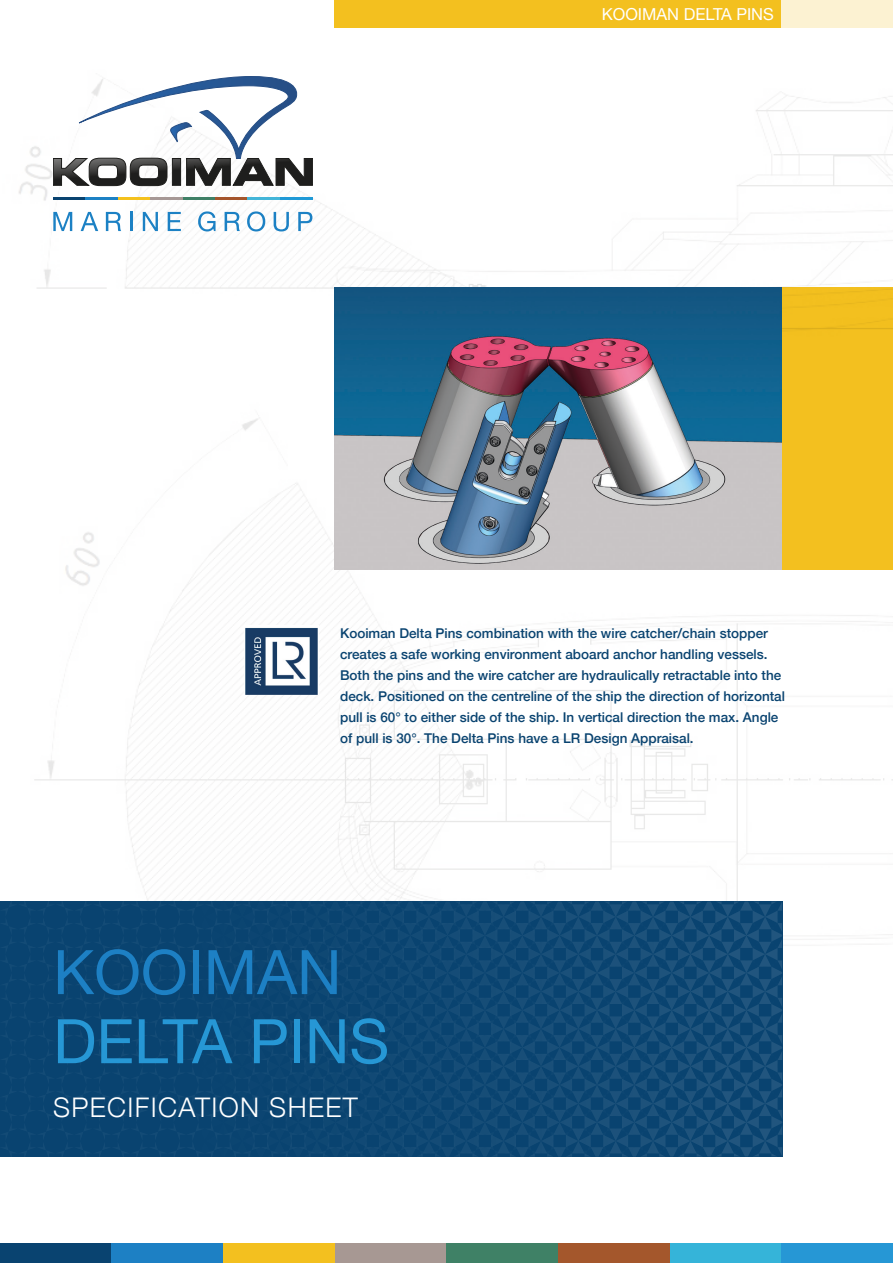
<style>
.page{position:relative;width:893px;height:1263px;background:#fff}
.page>*{position:absolute;margin:0;border:0;box-sizing:border-box;transform-origin:0 0}
.t1{font:61.5px "Helvetica Neue";color:#2697d5}
.t2{font:61.5px "Helvetica Neue";color:#1d80c4}
.t3{font:300 27px "Helvetica Neue";letter-spacing:.05em;color:#fff}
.t4{font:16.5px "Helvetica Neue";color:#fff}
.t5{font:500 13.5px/21px "Helvetica Neue";color:#094370}
</style>
<div class="page">
<img style="left:19px;top:95px;width:874px;height:1001px">
<div style="left:0;top:901px;width:782px;height:256px;background:linear-gradient(to right,#084270,#144b76)"></div>
<div style="left:0;top:1244px;width:112px;height:19px;background:#094370"></div>
<div style="left:112px;top:1244px;width:111px;height:19px;background:#1d80c4"></div>
<div style="left:223px;top:1244px;width:112px;height:19px;background:#f3c01f"></div>
<div style="left:335px;top:1244px;width:111px;height:19px;background:#a79893"></div>
<div style="left:446px;top:1244px;width:112px;height:19px;background:#3f8166"></div>
<div style="left:558px;top:1244px;width:112px;height:19px;background:#a4572c"></div>
<div style="left:670px;top:1244px;width:111px;height:19px;background:#35b4d9"></div>
<div style="left:781px;top:1244px;width:112px;height:19px;background:#2697d5"></div>
<svg style="left:0;top:901px;width:782px;height:28px;background:#0d4672"></svg>
<img style="left:335px;top:287px;width:446px;height:283px">
<img style="left:244px;top:626px;width:74px;height:69px">
<div style="left:335px;top:0;width:558px;height:28px;background:#f3c01f"></div>
<div style="left:781px;top:0;width:112px;height:28px;background:#fcf2d2"></div>
<svg style="left:53px;top:212px;width:19px;height:19px"></svg>
<svg style="left:81px;top:212px;width:17px;height:19px"></svg>
<svg style="left:106px;top:212px;width:15px;height:19px"></svg>
<hr style="left:130px;top:212px;width:3px;height:19px;background:#1c81c4">
<svg style="left:143px;top:212px;width:15px;height:19px"></svg>
<svg style="left:168px;top:212px;width:13px;height:19px"></svg>
<svg style="left:198px;top:211px;width:18px;height:20px"></svg>
<svg style="left:225px;top:212px;width:15px;height:19px"></svg>
<svg style="left:247px;top:211px;width:18px;height:20px"></svg>
<svg style="left:274px;top:212px;width:15px;height:19px"></svg>
<svg style="left:298px;top:212px;width:14px;height:19px"></svg>
<hr style="left:53px;top:197px;width:33px;height:3px;background:#094370">
<hr style="left:86px;top:197px;width:32px;height:3px;background:#1c81c4">
<hr style="left:118px;top:197px;width:32px;height:3px;background:#f4c11d">
<hr style="left:150px;top:197px;width:33px;height:3px;background:#a69895">
<hr style="left:183px;top:197px;width:32px;height:3px;background:#3f8066">
<hr style="left:215px;top:197px;width:33px;height:3px;background:#a4552c">
<hr style="left:248px;top:197px;width:32px;height:3px;background:#43b5d8">
<hr style="left:280px;top:197px;width:32px;height:3px;background:#1f99d6">
<svg style="left:53px;top:76px;width:260px;height:110px"></svg>
<p class="t4" style="left:602px;top:2px;width:174px">KOOIMAN DELTA PINS</p>
<p class="t5" style="left:340px;top:621px;width:446px">Kooiman Delta Pins combination with the wire catcher/chain stopper creates a safe working environment aboard anchor handling vessels.<br>Both the pins and the wire catcher are hydraulically retractable into the deck. Positioned on the centreline of the ship the direction of horizontal pull is 60° to either side of the ship. In vertical direction the max. Angle of pull is 30°. The Delta Pins have a LR Design Appraisal.</p>
<p class="t2" style="left:53px;top:928px;width:290px">KOOIMAN</p>
<p class="t1" style="left:53px;top:997px;width:338px">DELTA PINS</p>
<p class="t3" style="left:53px;top:1086px;width:306px">SPECIFICATION SHEET</p>
</div>
